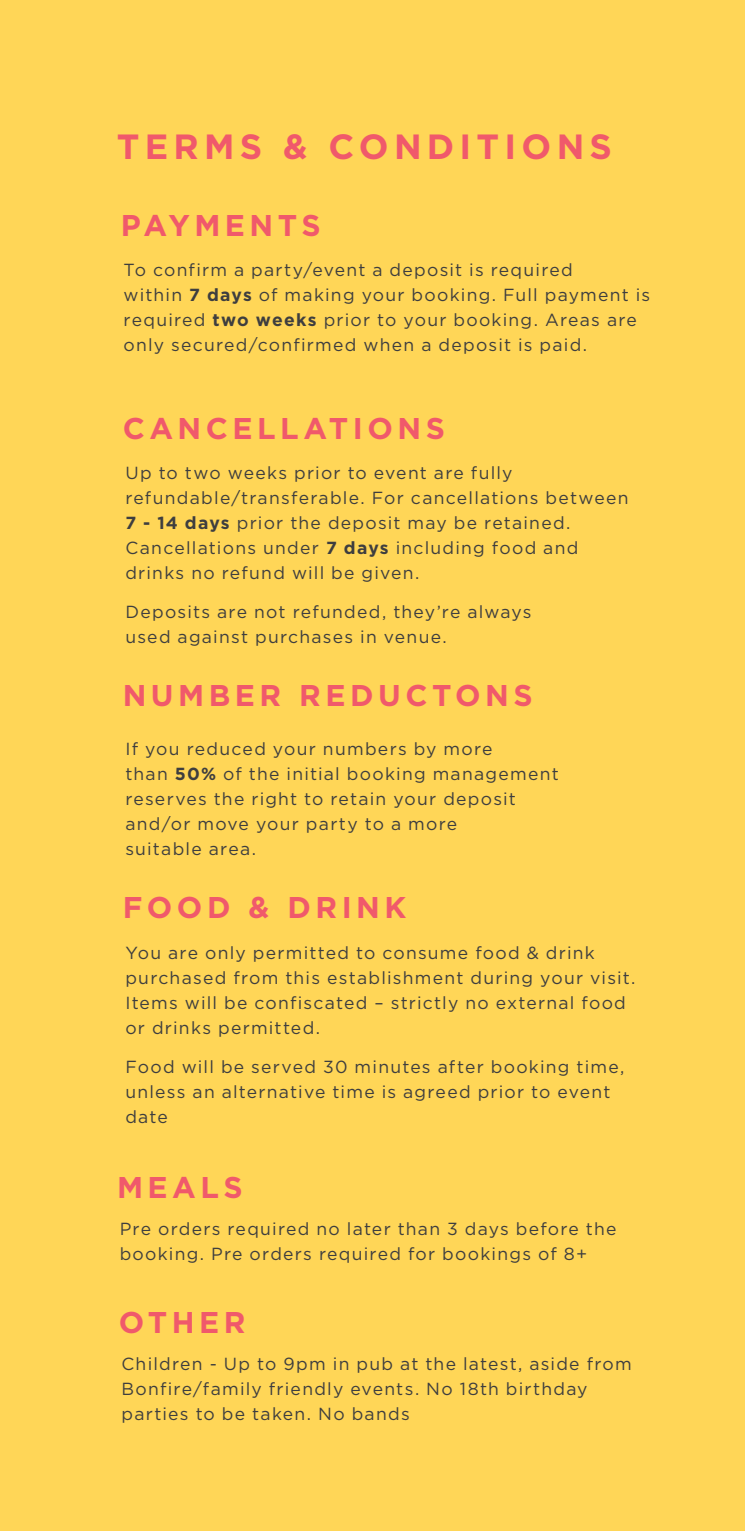
<style>
.page{position:relative;width:745px;height:1531px;background:#fff}
.page>*{position:absolute;margin:0;border:0;box-sizing:border-box;transform-origin:0 0}
.t1{font:700 35px "Gotham";letter-spacing:.15em;color:#f0596b}
.t2{font:700 30px "Gotham";letter-spacing:.15em;color:#f0596b}
.t3{font:17.5px/25px "Gotham";letter-spacing:.07em;color:#3e3e3f}
.s1{font-weight:700}
</style>
<div class="page">
<div style="left:0;top:0;width:744px;height:1531px;background:#ffd657"></div>
<p class="t1" style="left:117px;top:126px;width:496px">TERMS &amp; CONDITIONS</p>
<p class="t2" style="left:121px;top:208px;width:201px">PAYMENTS</p>
<p class="t3" style="left:123px;top:257px;width:528px">To confirm a party/event a deposit is required<br>within <span class="s1">7 days</span> of making your booking. Full payment is required <span class="s1">two weeks</span> prior to your booking. Areas are only secured/confirmed when a deposit is paid.</p>
<p class="t2" style="left:123px;top:411px;width:323px">CANCELLATIONS</p>
<p class="t3" style="left:125px;top:460px;width:504px">Up to two weeks prior to event are fully refundable/transferable. For cancellations between <span class="s1">7 - 14 days</span> prior the deposit may be retained.<br>Cancellations under <span class="s1">7 days</span> including food and drinks no refund will be given.</p>
<p class="t3" style="left:125px;top:599px;width:407px">Deposits are not refunded, they’re always used against purchases in venue.</p>
<p class="t2" style="left:123px;top:678px;width:411px">NUMBER REDUCTONS</p>
<p class="t3" style="left:125px;top:736px;width:434px">If you reduced your numbers by more<br>than <span class="s1">50%</span> of the initial booking management reserves the right to retain your deposit and/or move your party to a more<br>suitable area.</p>
<p class="t2" style="left:123px;top:890px;width:285px">FOOD &amp; DRINK</p>
<p class="t3" style="left:125px;top:939px;width:511px">You are only permitted to consume food &amp; drink purchased from this establishment during your visit.<br>Items will be confiscated – strictly no external food or drinks permitted.</p>
<p class="t3" style="left:125px;top:1054px;width:500px">Food will be served 30 minutes after booking time, unless an alternative time is agreed prior to event date</p>
<p class="t2" style="left:117px;top:1170px;width:127px">MEALS</p>
<p class="t3" style="left:120px;top:1216px;width:498px">Pre orders required no later than 3 days before the booking. Pre orders required for bookings of 8+</p>
<p class="t2" style="left:119px;top:1305px;width:128px">OTHER</p>
<p class="t3" style="left:121px;top:1351px;width:511px">Children - Up to 9pm in pub at the latest, aside from<br>Bonfire/family friendly events. No 18th birthday parties to be taken. No bands</p>
</div>
